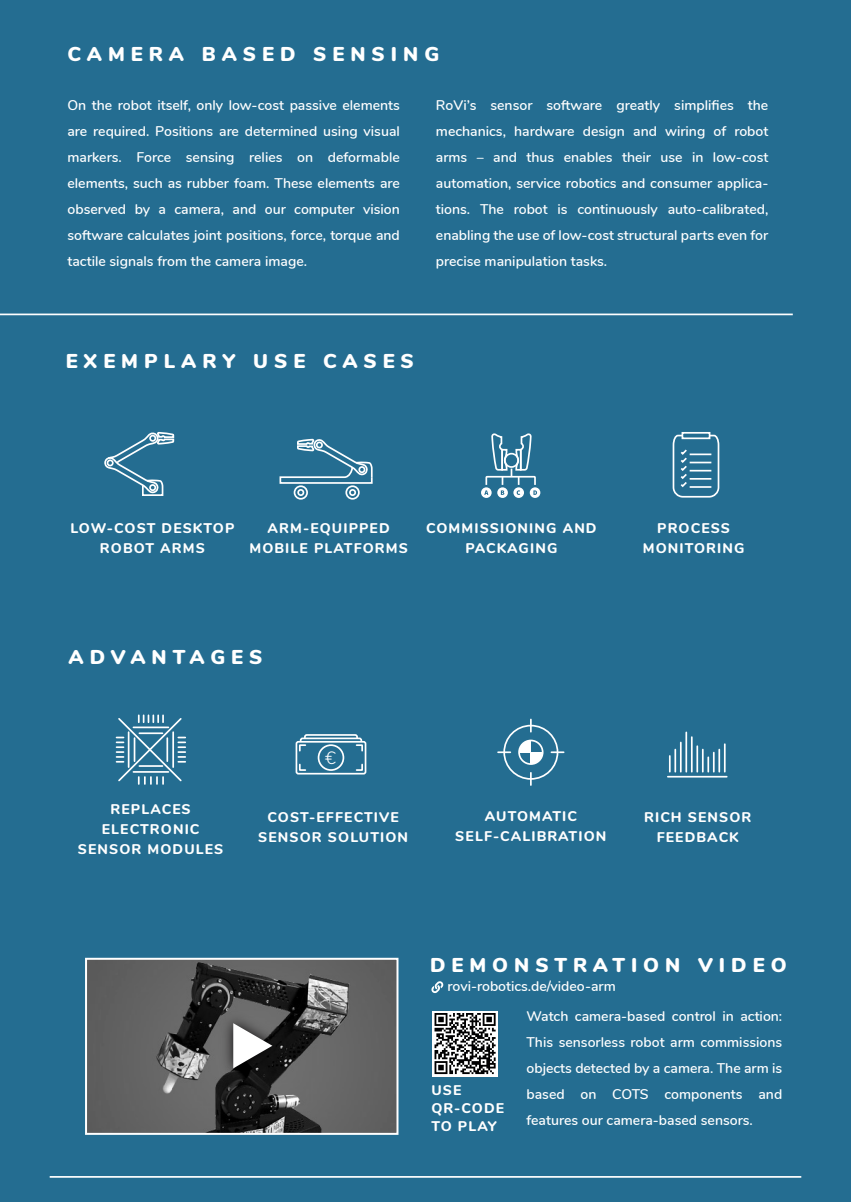
<style>
.page{position:relative;width:851px;height:1202px;background:#fff}
.page>*{position:absolute;margin:0;border:0;box-sizing:border-box;transform-origin:0 0}
.t1{font:900 20px "Nunito";letter-spacing:.3em;color:#fff}
.t2{font:300 17.8px "Nunito";color:#fff}
.t3{font:600 14px/26px "Nunito";color:#fff;text-align:justify}
.t4{font:800 14px/20px "Nunito";letter-spacing:.08em;color:#fff;text-align:center}
</style>
<div class="page">
<div style="left:0;top:0;width:850px;height:1202px;background:#246d91"></div>
<img style="left:88px;top:961px;width:307px;height:171px">
<div style="left:85px;top:958px;width:313px;height:177px;border:2px solid #fff"></div>
<svg style="left:116px;top:715px;width:69px;height:69px"></svg>
<hr style="left:128px;top:732px;width:1px;height:35px;background:#fff">
<hr style="left:139px;top:765px;width:23px;height:2px;background:#fff">
<hr style="left:133px;top:771px;width:35px;height:2px;background:#fff">
<hr style="left:166px;top:738px;width:2px;height:23px;background:#fff">
<hr style="left:172px;top:732px;width:2px;height:35px;background:#fff">
<div style="left:304px;top:734px;width:54px;height:24px;border:2px solid #fff;border-radius:2px"></div>
<div style="left:300px;top:738px;width:61px;height:28px;background:#2d7395;border-radius:2px"></div>
<div style="left:300px;top:737px;width:62px;height:29px;border:2px solid #fff;border-radius:2px"></div>
<div style="left:296px;top:742px;width:69px;height:32px;background:#246d91;border-radius:2px"></div>
<div style="left:295px;top:741px;width:71px;height:33px;border:2px solid #fff;border-radius:2px"></div>
<div style="left:317px;top:744px;width:27px;height:27px;border:2px solid #fff;border-radius:50%"></div>
<svg style="left:298px;top:743px;width:9px;height:9px"></svg>
<svg style="left:298px;top:763px;width:9px;height:9px"></svg>
<svg style="left:355px;top:743px;width:9px;height:9px"></svg>
<svg style="left:355px;top:763px;width:9px;height:9px"></svg>
<svg style="left:669px;top:756px;width:1px;height:16px"></svg>
<hr style="left:674px;top:749px;width:2px;height:23px;background:#fff">
<hr style="left:679px;top:742px;width:2px;height:30px;background:#fff">
<hr style="left:685px;top:732px;width:2px;height:40px;background:#fff">
<hr style="left:690px;top:737px;width:2px;height:35px;background:#fff">
<hr style="left:696px;top:746px;width:2px;height:26px;background:#fff">
<hr style="left:701px;top:749px;width:2px;height:23px;background:#fff">
<svg style="left:707px;top:757px;width:2px;height:15px"></svg>
<hr style="left:712px;top:752px;width:2px;height:20px;background:#fff">
<hr style="left:718px;top:749px;width:2px;height:23px;background:#fff">
<hr style="left:723px;top:744px;width:2px;height:28px;background:#fff">
<hr style="left:667px;top:776px;width:59px;height:1px;background:#fff">
<svg style="left:104px;top:432px;width:71px;height:64px"></svg>
<div style="left:297px;top:489px;width:7px;height:7px;border:2px solid #fff;border-radius:50%"></div>
<div style="left:293px;top:485px;width:15px;height:15px;border:2px solid #fff;border-radius:50%"></div>
<div style="left:349px;top:489px;width:7px;height:7px;border:2px solid #fff;border-radius:50%"></div>
<div style="left:345px;top:485px;width:14px;height:15px;border:2px solid #fff;border-radius:50%"></div>
<svg style="left:279px;top:438px;width:94px;height:46px"></svg>
<div style="left:529px;top:487px;width:11px;height:11px;background:#fff;border-radius:50%"></div>
<div style="left:513px;top:487px;width:11px;height:11px;background:#fff;border-radius:50%"></div>
<svg style="left:497px;top:487px;width:11px;height:11px"></svg>
<div style="left:481px;top:487px;width:10px;height:11px;background:#fff;border-radius:50%"></div>
<svg style="left:484px;top:433px;width:53px;height:62px"></svg>
<div style="left:681px;top:432px;width:29px;height:7px;border:2px solid #fff"></div>
<svg style="left:672px;top:434px;width:48px;height:64px"></svg>
<img style="left:216px;top:1006px;width:74px;height:79px">
<svg style="left:233px;top:1023px;width:39px;height:45px"></svg>
<hr style="left:50px;top:1176px;width:751px;height:2px;background:#fff">
<hr style="left:0;top:314px;width:792px;height:1px;background:#fff">
<div style="left:503px;top:725px;width:55px;height:55px;border:2px solid #fff;border-radius:50%"></div>
<svg style="left:498px;top:751px;width:12px;height:2px"></svg>
<svg style="left:530px;top:773px;width:1px;height:12px"></svg>
<svg style="left:551px;top:751px;width:12px;height:2px"></svg>
<svg style="left:530px;top:719px;width:1px;height:13px"></svg>
<div style="left:519px;top:740px;width:11px;height:12px;background:#fff"></div>
<div style="left:531px;top:752px;width:11px;height:12px;background:#fff"></div>
<div style="left:518px;top:740px;width:25px;height:25px;border:2px solid #fff;border-radius:50%"></div>
<svg style="left:431px;top:981px;width:12px;height:12px"></svg>
<svg style="left:432px;top:1011px;width:65px;height:65px"></svg>
<svg style="left:434px;top:1013px;width:61px;height:61px"></svg>
<h1 class="t1" style="left:67px;top:41px;width:373px">CAMERA BASED SENSING</h1>
<p class="t3" style="left:67px;top:93px;width:334px">On the robot itself, only low-cost passive elements are required. Positions are determined using visual markers. Force sensing relies on deformable elements, such as rubber foam. These elements are observed by a camera, and our computer vision software calculates joint positions, force, torque and tactile signals from the camera image.</p>
<p class="t3" style="left:436px;top:93px;width:334px">RoVi’s sensor software greatly simplifies the mechanics, hardware design and wiring of robot arms – and thus enables their use in low-cost automation, service robotics and consumer applica&shy;tions. The robot is continuously auto-calibrated, enabling the use of low-cost structural parts even for precise manipulation tasks.</p>
<h1 class="t1" style="left:66px;top:348px;width:349px">EXEMPLARY USE CASES</h1>
<p class="t4" style="left:70px;top:519px;width:165px">LOW-COST DESKTOP<br>ROBOT ARMS</p>
<p class="t4" style="left:249px;top:519px;width:160px">ARM-EQUIPPED<br>MOBILE PLATFORMS</p>
<p class="t4" style="left:426px;top:519px;width:172px">COMMISSIONING AND<br>PACKAGING</p>
<p class="t4" style="left:642px;top:519px;width:103px">PROCESS<br>MONITORING</p>
<h1 class="t1" style="left:69px;top:643px;width:195px">ADVANTAGES</h1>
<p class="t2" style="left:325px;top:746px;width:12px">€</p>
<p class="t4" style="left:78px;top:799px;width:147px">REPLACES<br>ELECTRONIC<br>SENSOR MODULES</p>
<p class="t4" style="left:258px;top:807px;width:151px">COST-EFFECTIVE<br>SENSOR SOLUTION</p>
<p class="t4" style="left:455px;top:806px;width:152px">AUTOMATIC<br>SELF-CALIBRATION</p>
<p class="t4" style="left:644px;top:807px;width:109px">RICH SENSOR<br>FEEDBACK</p>
<h1 class="t1" style="left:430px;top:952px;width:358px">DEMONSTRATION VIDEO</h1>
<p class="t3" style="left:447px;top:973px;width:170px">rovi-robotics.de/video-arm</p>
<p class="t4" style="left:431px;top:1082px;width:74px;line-height:17.8px;text-align:left">USE<br>QR-CODE<br>TO PLAY</p>
<p class="t3" style="left:526px;top:1003px;width:257px">Watch camera-based control in action:<br>This sensorless robot arm commissions objects detected by a camera. The arm is based on COTS components and features our camera-based sensors.</p>
</div>
